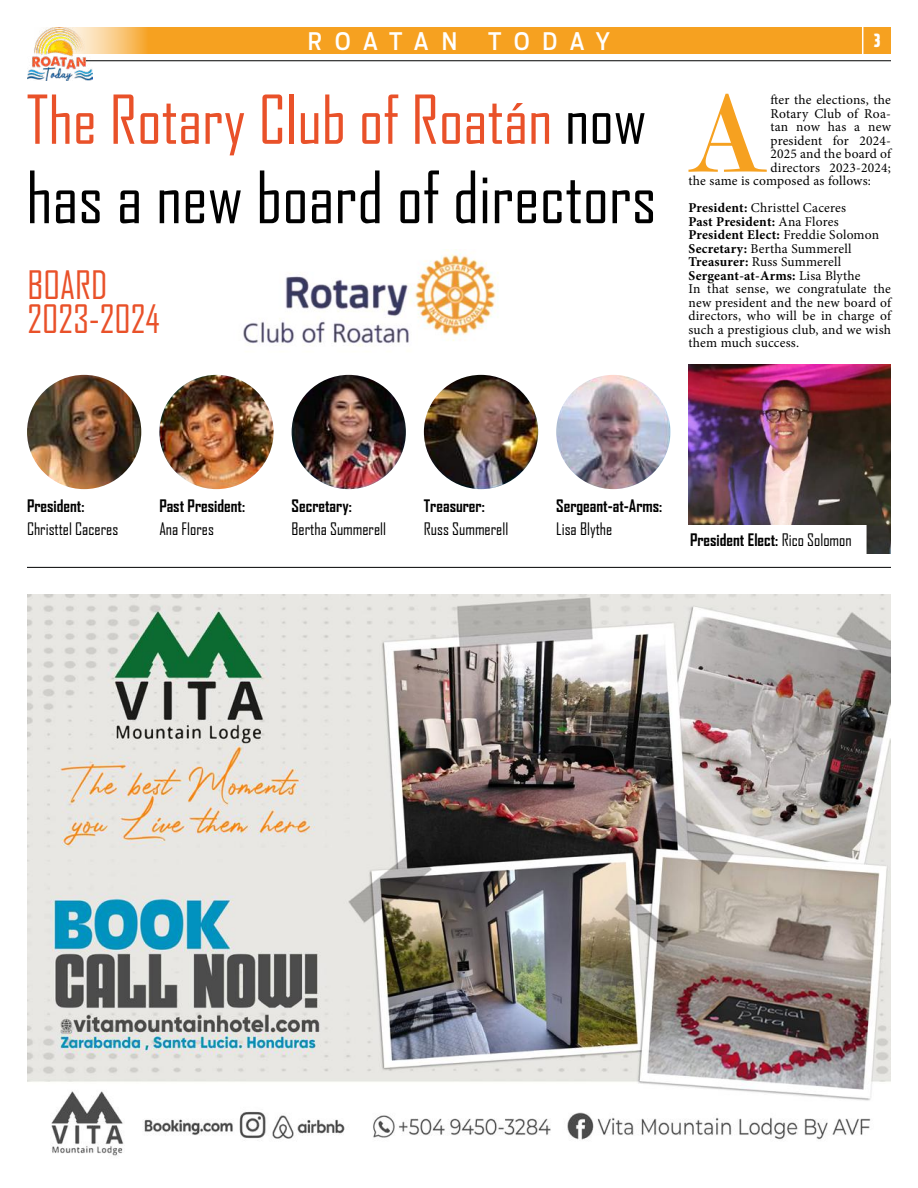
<style>
.page{position:relative;width:918px;height:1188px;background:#fff}
.page>*{position:absolute;margin:0;border:0;box-sizing:border-box;transform-origin:0 0}
.t1{font:113.7px "Modern 20 BT Roman B";color:#f6a120}
.t2{font:69px "Agency FB";color:#000}
.t3{font:64.5px "Agency FB";color:#e95129}
.t4{font:37.5px/34.5px "Agency FB";color:#e95129}
.t5{font:500 condensed 24px "Ford Antenna";letter-spacing:.525em;color:#fff}
.t6{font:18px "Ford Antenna Black Cmp";color:#fff}
.t7{font:700 16.5px "Agency FB";color:#000}
.t8{font:16.5px "Agency FB";color:#000}
.t9{font:13.5px/13.5px "Minion Pro";letter-spacing:.015em;color:#000}
.s1{color:#000}
.s2{font-weight:700}
.s3{font-weight:400}
</style>
<div class="page">
<div style="left:27px;top:27px;width:864px;height:27px;background:#f6a120"></div>
<svg style="left:862px;top:27px;width:1px;height:27px"></svg>
<hr style="left:86px;top:60px;width:805px;height:1px;background:#010202">
<img style="left:27px;top:27px;width:65px;height:54px">
<img style="left:688px;top:364px;width:203px;height:190px">
<div style="left:688px;top:526px;width:177px;height:28px;background:#fff"></div>
<hr style="left:27px;top:567px;width:864px;height:1px;background:#010202">
<img style="left:27px;top:594px;width:864px;height:562px">
<img style="left:27px;top:375px;width:114px;height:114px;border-radius:57px">
<img style="left:159px;top:375px;width:115px;height:114px;border-radius:57px">
<img style="left:292px;top:375px;width:114px;height:114px;border-radius:57px">
<img style="left:424px;top:375px;width:114px;height:114px;border-radius:57px">
<img style="left:556px;top:375px;width:114px;height:114px;border-radius:57px">
<img style="left:243px;top:249px;width:256px;height:97px">
<h3 class="t5" style="left:308px;top:20px;width:151px">ROATAN</h3>
<h3 class="t5" style="left:488px;top:20px;width:124px">TODAY</h3>
<h3 class="t6" style="left:874px;top:25px;width:8px">3</h3>
<h3 class="t3" style="left:26px;top:80px;width:621px">The Rotary Club of Roatán <span class="s1">now</span></h3>
<h2 class="t2" style="left:26px;top:155px;width:632px">has a new board of directors</h2>
<h3 class="t4" style="left:28px;top:267px;width:134px">BOARD<br>2023-2024</h3>
<h1 class="t1" style="left:687px;top:64px;width:84px">A</h1>
<p class="t9" style="left:771px;top:93px;width:122px">fter the elections, the</p>
<p class="t9" style="left:771px;top:107px;width:122px">Rotary Club of Roa-</p>
<p class="t9" style="left:771px;top:120px;width:122px">tan now has a new</p>
<p class="t9" style="left:771px;top:134px;width:122px">president for 2024-</p>
<p class="t9" style="left:771px;top:147px;width:122px">2025 and the board of</p>
<p class="t9" style="left:771px;top:161px;width:122px">directors 2023-2024;</p>
<p class="t9" style="left:688px;top:174px;width:184px">the same is composed as follows:</p>
<p class="t9" style="left:688px;top:201px;width:204px"><span class="s2">President:</span> Christtel Caceres<br><span class="s2">Past President:</span> Ana Flores<br><span class="s2">President Elect:</span> Freddie Solomon<br><span class="s2">Secretary:</span> Bertha Summerell<br><span class="s2">Treasurer:</span> Russ Summerell<br><span class="s2">Sergeant-at-Arms:</span> Lisa Blythe<br>In that sense, we congratulate the new president and the new board of directors, who will be in charge of such a prestigious club, and we wish them much success.</p>
<p class="t7" style="left:27px;top:496px;width:59px">President:</p>
<p class="t8" style="left:27px;top:518px;width:93px">Christtel Caceres</p>
<p class="t7" style="left:159px;top:496px;width:87px">Past President:</p>
<p class="t8" style="left:159px;top:518px;width:56px">Ana Flores</p>
<p class="t7" style="left:292px;top:496px;width:62px">Secretary:</p>
<p class="t8" style="left:292px;top:518px;width:96px">Bertha Summerell</p>
<p class="t7" style="left:424px;top:496px;width:62px">Treasurer:</p>
<p class="t8" style="left:424px;top:518px;width:86px">Russ Summerell</p>
<p class="t7" style="left:556px;top:496px;width:108px">Sergeant-at-Arms:</p>
<p class="t8" style="left:556px;top:518px;width:58px">Lisa Blythe</p>
<p class="t7" style="left:690px;top:530px;width:163px">President Elect: <span class="s3">Rico Solomon</span></p>
</div>
